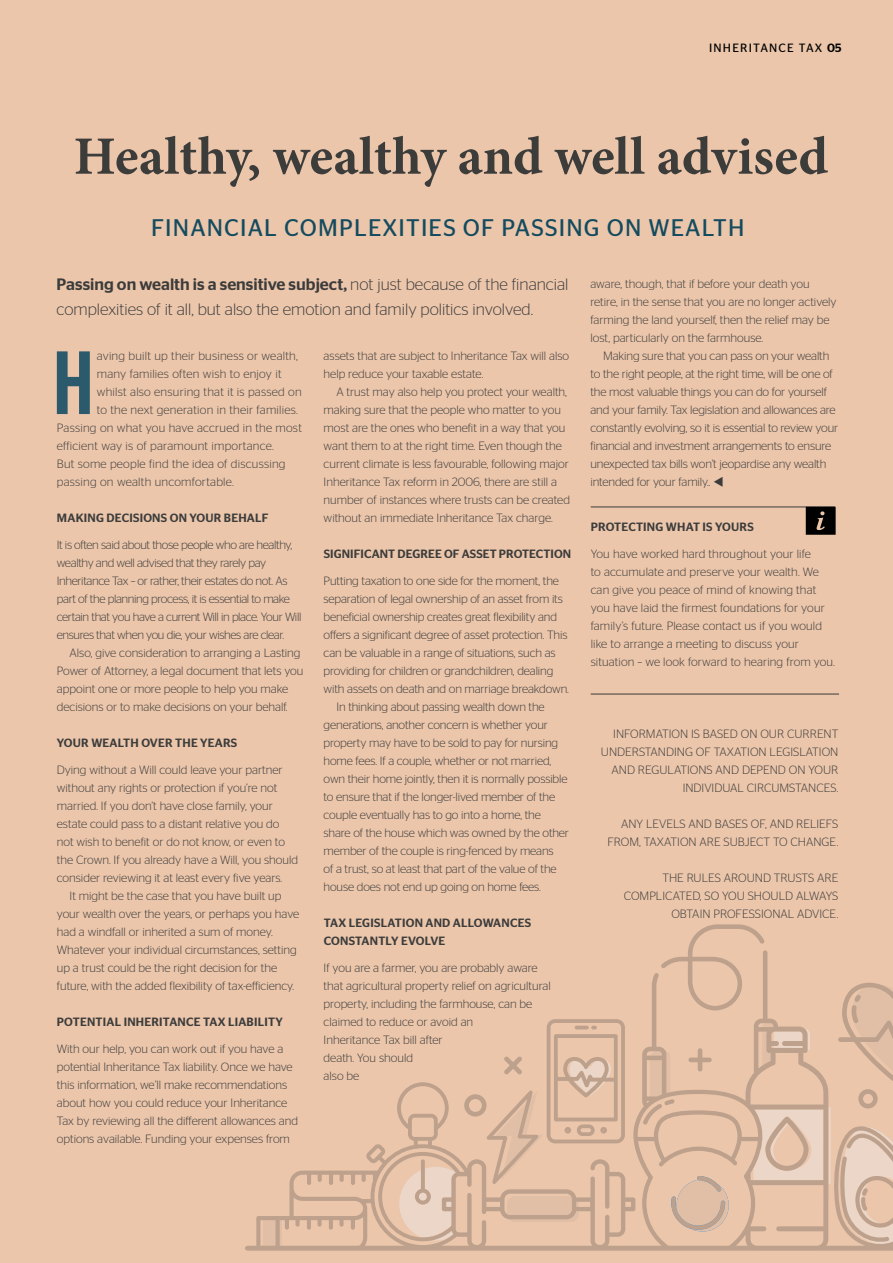
<style>
.page{position:relative;width:893px;height:1263px;background:#ebc6ab}
.page>*{position:absolute;margin:0;border:0;box-sizing:border-box;transform-origin:0 0}
.t1{font:86.85px "Trade Gothic Bold Cond Twenty";color:#2c5a6d}
.t2{font:700 54px "Minion Pro";color:#3c3c3b}
.t3{font:24px "Stag Sans";letter-spacing:.05em;color:#154b5f}
.t4{font:300 16.5px/25.5px "Stag Sans";color:#3c3c3b}
.t5{font:300 12px/18px "Stag Sans";color:#3c3c3b}
.t6{font:300 12px "Stag Sans";letter-spacing:.02em;color:#3c3c3b}
.t7{font:300 12px/18px "Stag Sans";letter-spacing:-.03em;color:#3c3c3b}
.t8{font:500 12px/18px "Stag Sans";letter-spacing:.02em;color:#3c3c3b}
.t9{font:12px "Stag Sans";letter-spacing:.1em;color:#000}
.s1{font-weight:500}
</style>
<div class="page">
<hr style="left:591px;top:507px;width:244px;height:1px;background:#3c3c3b">
<hr style="left:591px;top:694px;width:248px;height:1px;background:#3c3c3b">
<svg style="left:806px;top:507px;width:30px;height:28px"></svg>
<svg style="left:245px;top:950px;width:648px;height:301px"></svg>
<svg style="left:661px;top:924px;width:104px;height:86px"></svg>
<svg style="left:753px;top:1107px;width:78px;height:77px"></svg>
<svg style="left:671px;top:1176px;width:58px;height:55px"></svg>
<svg style="left:643px;top:1099px;width:32px;height:25px"></svg>
<p class="t9" style="left:709px;top:41px;width:134px">INHERITANCE TAX <span class="s1">05</span></p>
<h2 class="t2" style="left:74px;top:118px;width:756px">Healthy, wealthy and well advised</h2>
<h3 class="t3" style="left:151px;top:214px;width:595px">FINANCIAL COMPLEXITIES OF PASSING ON WEALTH</h3>
<h3 class="t4" style="left:57px;top:271px;width:513px"><span class="s1">Passing on wealth is a sensitive subject,</span> not just because of the financial complexities of it all, but also the emotion and family politics involved.</h3>
<h1 class="t1" style="left:52px;top:330px;width:45px">H</h1>
<p class="t6" style="left:97px;top:349px;width:203px">aving built up their business or wealth,</p>
<p class="t6" style="left:97px;top:367px;width:186px">many families often wish to enjoy it</p>
<p class="t6" style="left:97px;top:385px;width:206px">whilst also ensuring that it is passed on</p>
<p class="t6" style="left:97px;top:403px;width:203px">to the next generation in their families.</p>
<p class="t6" style="left:57px;top:421px;width:247px">Passing on what you have accrued in the most</p>
<p class="t6" style="left:57px;top:439px;width:219px">efficient way is of paramount importance.</p>
<p class="t6" style="left:57px;top:457px;width:230px">But some people find the idea of discussing</p>
<p class="t6" style="left:57px;top:475px;width:179px">passing on wealth uncomfortable.</p>
<p class="t8" style="left:57px;top:509px;width:213px">MAKING DECISIONS ON YOUR BEHALF</p>
<p class="t7" style="left:57px;top:536px;width:246px">It is often said about those people who are healthy, wealthy and well advised that they rarely pay Inheritance Tax – or rather, their estates do not. As part of the planning process, it is essential to make certain that you have a current Will in place. Your Will ensures that when you die, your wishes are clear.</p>
<p class="t5" style="left:57px;top:644px;width:248px;text-indent:13px">Also, give consideration to arranging a Lasting Power of Attorney, a legal document that lets you appoint one or more people to help you make decisions or to make decisions on your behalf.</p>
<p class="t8" style="left:57px;top:734px;width:182px">YOUR WEALTH OVER THE YEARS</p>
<p class="t5" style="left:57px;top:761px;width:243px">Dying without a Will could leave your partner without any rights or protection if you’re not married. If you don’t have close family, your estate could pass to a distant relative you do not wish to benefit or do not know, or even to the Crown. If you already have a Will, you should consider reviewing it at least every five years.</p>
<p class="t5" style="left:57px;top:887px;width:244px;text-indent:13px">It might be the case that you have built up your wealth over the years, or perhaps you have had a windfall or inherited a sum of money.<br>Whatever your individual circumstances, setting up a trust could be the right decision for the future, with the added flexibility of tax-efficiency.</p>
<p class="t8" style="left:57px;top:1013px;width:227px">POTENTIAL INHERITANCE TAX LIABILITY</p>
<p class="t5" style="left:57px;top:1040px;width:243px">With our help, you can work out if you have a potential Inheritance Tax liability. Once we have this information, we’ll make recommendations about how you could reduce your Inheritance Tax by reviewing all the different allowances and options available. Funding your expenses from</p>
<p class="t5" style="left:324px;top:347px;width:247px">assets that are subject to Inheritance Tax will also help reduce your taxable estate.</p>
<p class="t5" style="left:324px;top:383px;width:248px;text-indent:13px">A trust may also help you protect your wealth, making sure that the people who matter to you most are the ones who benefit in a way that you want them to at the right time. Even though the current climate is less favourable, following major Inheritance Tax reform in 2006, there are still a number of instances where trusts can be created without an immediate Inheritance Tax charge.</p>
<p class="t8" style="left:324px;top:545px;width:249px">SIGNIFICANT DEGREE OF ASSET PROTECTION</p>
<p class="t5" style="left:324px;top:572px;width:237px">Putting taxation to one side for the moment, the</p>
<p class="t5" style="left:324px;top:590px;width:241px">separation of legal ownership of an asset from its</p>
<p class="t5" style="left:324px;top:608px;width:235px">beneficial ownership creates great flexibility and</p>
<p class="t5" style="left:324px;top:626px;width:245px">offers a significant degree of asset protection. This</p>
<p class="t5" style="left:324px;top:644px;width:233px">can be valuable in a range of situations, such as</p>
<p class="t5" style="left:324px;top:662px;width:231px">providing for children or grandchildren, dealing</p>
<p class="t5" style="left:324px;top:680px;width:247px">with assets on death and on marriage breakdown.</p>
<p class="t5" style="left:336px;top:698px;width:210px">In thinking about passing wealth down the</p>
<p class="t5" style="left:324px;top:716px;width:226px">generations, another concern is whether your</p>
<p class="t5" style="left:324px;top:734px;width:236px">property may have to be sold to pay for nursing</p>
<p class="t5" style="left:324px;top:752px;width:229px">home fees. If a couple, whether or not married,</p>
<p class="t5" style="left:324px;top:770px;width:245px">own their home jointly, then it is normally possible</p>
<p class="t5" style="left:324px;top:788px;width:233px">to ensure that if the longer-lived member of the</p>
<p class="t5" style="left:324px;top:806px;width:219px">couple eventually has to go into a home, the</p>
<p class="t5" style="left:324px;top:824px;width:247px">share of the house which was owned by the other</p>
<p class="t5" style="left:324px;top:842px;width:232px">member of the couple is ring-fenced by means</p>
<p class="t5" style="left:324px;top:860px;width:234px">of a trust, so at least that part of the value of the</p>
<p class="t5" style="left:324px;top:878px;width:219px">house does not end up going on home fees.</p>
<p class="t8" style="left:324px;top:914px;width:209px">TAX LEGISLATION AND ALLOWANCES<br>CONSTANTLY EVOLVE</p>
<p class="t5" style="left:324px;top:959px;width:229px">If you are a farmer, you are probably aware that agricultural property relief on agricultural property, including the farmhouse, can be claimed to reduce or avoid an<br>Inheritance Tax bill after<br>death. You should<br>also be</p>
<p class="t5" style="left:590px;top:275px;width:248px">aware, though, that if before your death you retire, in the sense that you are no longer actively farming the land yourself, then the relief may be lost, particularly on the farmhouse.</p>
<p class="t5" style="left:590px;top:347px;width:249px;text-indent:13px">Making sure that you can pass on your wealth to the right people, at the right time, will be one of the most valuable things you can do for yourself and your family. Tax legislation and allowances are constantly evolving, so it is essential to review your financial and investment arrangements to ensure unexpected tax bills won’t jeopardise any wealth intended for your family.. ▼</p>
<p class="t8" style="left:591px;top:518px;width:164px">PROTECTING WHAT IS YOURS</p>
<p class="t5" style="left:591px;top:545px;width:246px">You have worked hard throughout your life<br>to accumulate and preserve your wealth. We can give you peace of mind of knowing that you have laid the firmest foundations for your family’s future. Please contact us if you would like to arrange a meeting to discuss your situation – we look forward to hearing from you.</p>
<p class="t5" style="left:601px;top:725px;width:239px;text-align:right">INFORMATION IS BASED ON OUR CURRENT UNDERSTANDING OF TAXATION LEGISLATION AND REGULATIONS AND DEPEND ON YOUR INDIVIDUAL CIRCUMSTANCES.</p>
<p class="t5" style="left:607px;top:815px;width:232px;text-align:right">ANY LEVELS AND BASES OF, AND RELIEFS<br>FROM, TAXATION ARE SUBJECT TO CHANGE.</p>
<p class="t5" style="left:624px;top:869px;width:216px;text-align:right">THE RULES AROUND TRUSTS ARE<br>COMPLICATED, SO YOU SHOULD ALWAYS<br>OBTAIN PROFESSIONAL ADVICE.</p>
</div>
